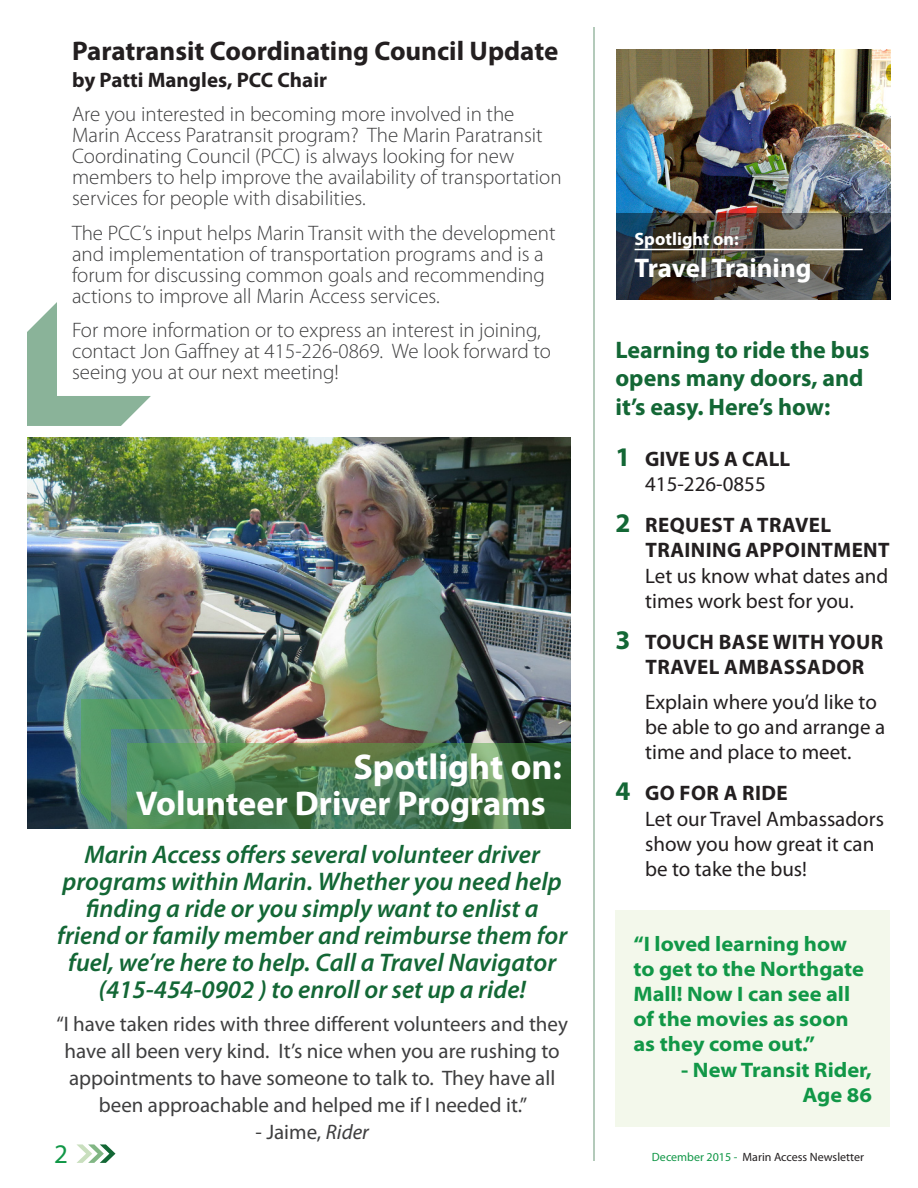
<style>
.page{position:relative;width:918px;height:1188px;background:#fff}
.page>*{position:absolute;margin:0;border:0;box-sizing:border-box;transform-origin:0 0}
._02_Article_Title{font:700 36px "Myriad Pro";color:#fff}
._02_Article_Title-2{font:700 34.5px "Myriad Pro";color:#fff}
._02_Article_Title-3{font:700 27px "Myriad Pro";color:#231f20}
.t1{font:700 27px "Myriad Pro";letter-spacing:-.005em;color:#fff}
.t2{font:27px "Myriad Pro";color:#119747}
._05a_body_text_Intro{font:italic 600 25.5px/27px "Myriad Pro";color:#136735;text-align:center}
.TOC_entry{font:700 24px/28.8px "Myriad Pro";color:#136735}
._05_body_text{font:300 21px/21px "Myriad Pro";color:#3e3e3f}
.TOC_entry-2{font:21px/25.2px "Myriad Pro";color:#231f20}
._02_Article_Title-4{font:300 21px/21px "Myriad Pro";color:#3e3e3f}
._05_body_text-2{font:21px/27px "Myriad Pro";color:#3e3e3f;text-align:center}
.t3{font:700 semi-expanded 21px/25.2px "Myriad Pro";color:#119747}
.TOC_entry-3{font:700 21px/25.2px "Myriad Pro";letter-spacing:.02em;color:#231f20;text-align:center}
._02_Article_Title-5{font:700 21px "Myriad Pro";color:#231f20}
.t4{font:700 18px "Myriad Pro";color:#fff}
.t5{font:12px "Myriad Pro";color:#231f20}
.s1{font-style:italic}
.s2{font-weight:700;font-size:27px;color:#136735}
.s3{font-weight:700}
.s4{font-size:27px;color:#136735}
.s5{color:#119747}
</style>
<div class="page">
<svg style="left:77px;top:1144px;width:39px;height:19px"></svg>
<img style="left:27px;top:437px;width:543px;height:391px">
<hr style="left:593px;top:27px;width:2px;height:1134px;background:#9bb9a4">
<img style="left:616px;top:50px;width:275px;height:164px">
<img style="left:616px;top:214px;width:275px;height:86px">
<hr style="left:635px;top:249px;width:228px;height:1px;background:#fff">
<svg style="left:127px;top:743px;width:443px;height:85px;background:#4c7b4f"></svg>
<svg style="left:81px;top:699px;width:124px;height:124px;background:#58946b"></svg>
<svg style="left:27px;top:302px;width:124px;height:124px"></svg>
<div style="left:615px;top:910px;width:275px;height:217px;background:#f3f8eb"></div>
<p class="_02_Article_Title-3" style="left:72px;top:33px;width:488px">Paratransit Coordinating Council Update</p>
<p class="_02_Article_Title-5" style="left:72px;top:66px;width:257px">by Patti Mangles, PCC Chair</p>
<p class="_02_Article_Title-4" style="left:72px;top:104px;width:491px">Are you interested in becoming more involved in the Marin Access Paratransit program? The Marin Paratransit Coordinating Council (PCC) is always looking for new members to help improve the availability of transportation services for people with disabilities.</p>
<p class="_05_body_text" style="left:72px;top:222px;width:485px">The PCC’s input helps Marin Transit with the development and implementation of transportation programs and is a forum for discussing common goals and recommending actions to improve all Marin Access services.</p>
<p class="_05_body_text" style="left:72px;top:320px;width:480px">For more information or to express an interest in joining, contact Jon Gaffney at 415-226-0869. We look forward to seeing you at our next meeting!</p>
<p class="_02_Article_Title" style="left:353px;top:743px;width:210px">Spotlight on:</p>
<p class="_02_Article_Title-2" style="left:136px;top:781px;width:412px">Volunteer Driver Programs</p>
<p class="_05a_body_text_Intro" style="left:57px;top:840px;width:512px">Marin Access offers several volunteer driver programs within Marin. Whether you need help finding a ride or you simply want to enlist a friend or family member and reimburse them for fuel, we’re here to help. Call a Travel Navigator (415-454-0902 ) to enroll or set up a ride!</p>
<p class="_05_body_text-2" style="left:56px;top:1010px;width:513px">“I have taken rides with three different volunteers and they have all been very kind. It’s nice when you are rushing to appointments to have someone to talk to. They have all been approachable and helped me if I needed it.”</p>
<p class="_05_body_text-2" style="left:255px;top:1118px;width:115px">- Jaime, <span class="s1">Rider</span></p>
<p class="t4" style="left:635px;top:227px;width:106px">Spotlight on:</p>
<p class="t1" style="left:635px;top:250px;width:179px">Travel Training</p>
<p class="TOC_entry" style="left:615px;top:334px;width:256px">Learning to ride the bus opens many doors, and it’s easy. Here’s how:</p>
<p class="TOC_entry-2" style="left:615px;top:446px;width:176px;text-align:center"><span class="s2">1</span> <span class="s3">GIVE US A CALL<br></span>415-226-0855</p>
<p class="TOC_entry-2" style="left:645px;top:512px;width:246px;text-indent:-30px"><span class="s2">2</span> <span class="s3">REQUEST A TRAVEL<br>TRAINING APPOINTMENT<br></span>Let us know what dates and times work best for you.</p>
<p class="TOC_entry-3" style="left:615px;top:629px;width:269px"><span class="s4">3</span> TOUCH BASE WITH YOUR<br>TRAVEL AMBASSADOR</p>
<p class="TOC_entry-2" style="left:645px;top:689px;width:241px">Explain where you’d like to be able to go and arrange a time and place to meet.</p>
<p class="TOC_entry-2" style="left:645px;top:780px;width:240px;text-indent:-30px"><span class="s2">4</span> <span class="s3">GO FOR A RIDE<br></span>Let our Travel Ambassadors show you how great it can be to take the bus!</p>
<p class="t3" style="left:633px;top:930px;width:232px">“I loved learning how to get to the Northgate<br>Mall! Now I can see all of the movies as soon as they come out.”</p>
<p class="t3" style="left:681px;top:1056px;width:192px;text-align:right">- New Transit Rider,<br>Age 86</p>
<p class="t2" style="left:54px;top:1137px;width:15px">2</p>
<p class="t5" style="left:652px;top:1150px;width:214px"><span class="s5">December 2015 -</span> Marin Access Newsletter</p>
</div>
